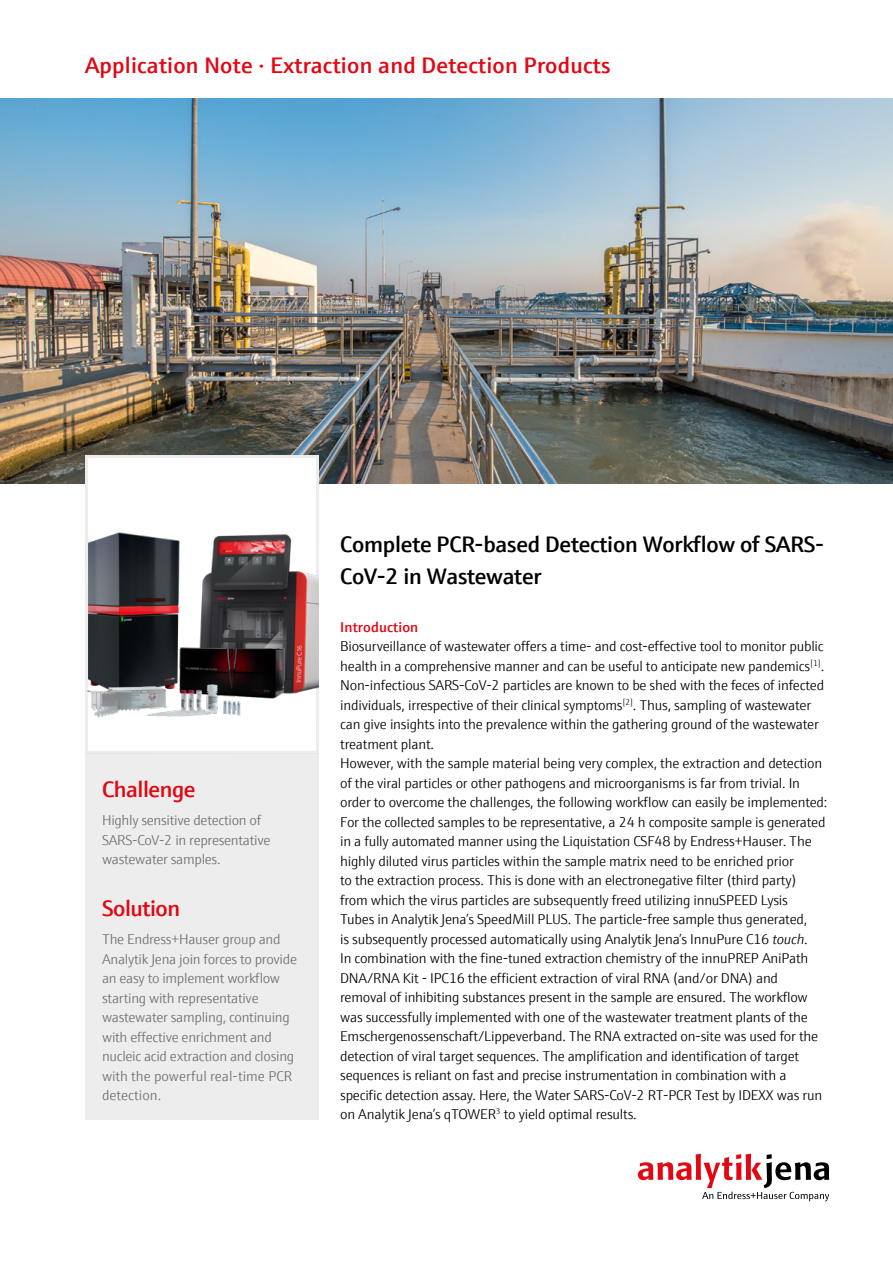
<style>
.page{position:relative;width:893px;height:1263px;background:#fff}
.page>*{position:absolute;margin:0;border:0;box-sizing:border-box;transform-origin:0 0}
.t1{font:600 22.5px/32.4px "E+H Sans";letter-spacing:-.01em;color:#000}
.t2{font:600 22.5px "E+H Sans";letter-spacing:.01em;color:#e30613}
.t3{font:600 22.5px "E+H Sans";letter-spacing:-.02em;color:#e30613}
.t4{font:300 14.25px/19.5px "E+H Sans";letter-spacing:-.015em;color:#000}
.t5{font:300 14.25px/19.5px "E+H Sans";letter-spacing:-.02em;color:#706f6f}
.t6{font:600 14.25px "E+H Sans";letter-spacing:.01em;color:#e30613}
.s1{font-style:italic}
</style>
<div class="page">
<div style="left:85px;top:746px;width:234px;height:373px;background:#ededed"></div>
<svg style="left:638px;top:1154px;width:191px;height:47px"></svg>
<img style="left:0;top:99px;width:893px;height:385px">
<div style="left:87px;top:456px;width:230px;height:296px;background:#fff"></div>
<div style="left:85px;top:455px;width:234px;height:299px;border:3px solid #ededed"></div>
<img style="left:85px;top:496px;width:234px;height:253px">
<img style="left:85px;top:576px;width:234px;height:172px">
<h1 class="t2" style="left:85px;top:48px;width:527px">Application Note · Extraction and Detection Products</h1>
<h1 class="t3" style="left:102px;top:772px;width:95px">Challenge</h1>
<p class="t5" style="left:102px;top:810px;width:170px">Highly sensitive detection of<br>SARS-CoV-2 in representative wastewater samples.</p>
<h1 class="t3" style="left:102px;top:891px;width:80px">Solution</h1>
<p class="t5" style="left:102px;top:928px;width:196px">The Endress+Hauser group and<br>Analytik Jena join forces to provide an easy to implement workflow starting with representative wastewater sampling, continuing with effective enrichment and nucleic acid extraction and closing with the powerful real-time PCR detection.</p>
<h1 class="t1" style="left:340px;top:526px;width:485px">Complete PCR-based Detection Workflow of SARS-<br>CoV-2 in Wastewater</h1>
<p class="t6" style="left:340px;top:616px;width:80px">Introduction</p>
<p class="t4" style="left:340px;top:635px;width:489px">Biosurveillance of wastewater offers a time- and cost-effective tool to monitor public health in a comprehensive manner and can be useful to anticipate new pandemics<sup>[1]</sup>.<br>Non-infectious SARS-CoV-2 particles are known to be shed with the feces of infected individuals, irrespective of their clinical symptoms<sup>[2]</sup>. Thus, sampling of wastewater can give insights into the prevalence within the gathering ground of the wastewater treatment plant.<br>However, with the sample material being very complex, the extraction and detection of the viral particles or other pathogens and microorganisms is far from trivial. In order to overcome the challenges, the following workflow can easily be implemented:<br>For the collected samples to be representative, a 24 h composite sample is generated in a fully automated manner using the Liquistation CSF48 by Endress+Hauser. The highly diluted virus particles within the sample matrix need to be enriched prior<br>to the extraction process. This is done with an electronegative filter (third party) from which the virus particles are subsequently freed utilizing innuSPEED Lysis<br>Tubes in Analytik Jena’s SpeedMill PLUS. The particle-free sample thus generated,<br>is subsequently processed automatically using Analytik Jena’s InnuPure C16 <span class="s1">touch</span>.<br>In combination with the fine-tuned extraction chemistry of the innuPREP AniPath DNA/RNA Kit - IPC16 the efficient extraction of viral RNA (and/or DNA) and removal of inhibiting substances present in the sample are ensured. The workflow was successfully implemented with one of the wastewater treatment plants of the Emschergenossenschaft/Lippeverband. The RNA extracted on-site was used for the detection of viral target sequences. The amplification and identification of target sequences is reliant on fast and precise instrumentation in combination with a specific detection assay. Here, the Water SARS-CoV-2 RT-PCR Test by IDEXX was run on Analytik Jena’s qTOWER<sup>3</sup> to yield optimal results.</p>
</div>
